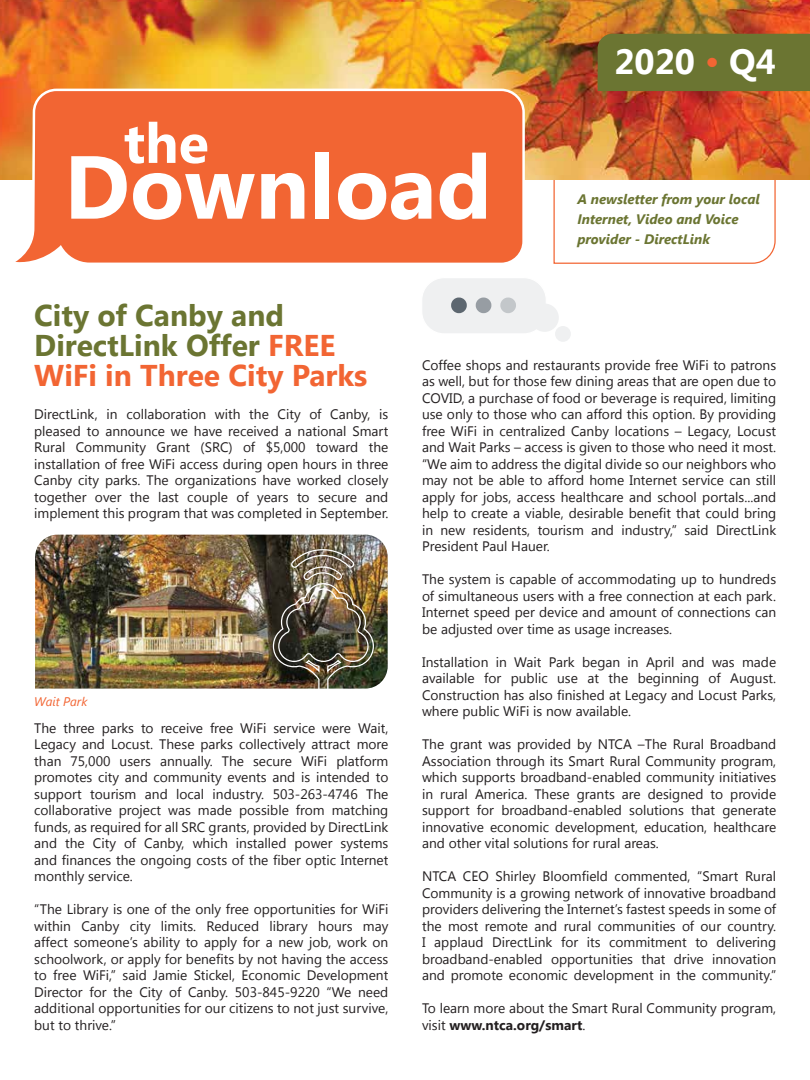
<style>
.page{position:relative;width:810px;height:1080px;background:#fff}
.page>*{position:absolute;margin:0;border:0;box-sizing:border-box;transform-origin:0 0}
.t1{font:700 89.25px "Segoe UI";color:#fff}
.t2{font:700 55.62px "Segoe UI";color:#fff}
.t3{font:700 35px "Segoe UI";color:#fff}
.t4{font:700 30px/30px "Segoe UI";color:#6b7532}
.t5{font:13.75px/16.5px "Segoe UI";color:#231f20;text-align:justify}
.t6{font:italic 700 13.75px/20px "Segoe UI";color:#6b7532}
.t7{font:italic 12.5px "Segoe UI";color:#f26533}
.s1{color:#f26533}
.s2{font-weight:700}
</style>
<div class="page">
<svg style="left:553px;top:179px;width:223px;height:85px"></svg>
<img style="left:0;top:0;width:810px;height:179px">
<div style="left:598px;top:34px;width:212px;height:57px;background:#6b7532"></div>
<svg style="left:9px;top:87px;width:517px;height:176px"></svg>
<div style="left:422px;top:278px;width:124px;height:56px;background:#eff0f1;border-radius:23px"></div>
<div style="left:421px;top:277px;width:126px;height:58px;border:1px solid #fff;border-radius:23px"></div>
<div style="left:531px;top:304px;width:28px;height:28px;background:#eff0f1;border-radius:50%"></div>
<div style="left:555px;top:326px;width:16px;height:16px;background:#eff0f1;border-radius:50%"></div>
<svg style="left:451px;top:298px;width:16px;height:15px"></svg>
<svg style="left:476px;top:298px;width:15px;height:15px"></svg>
<svg style="left:500px;top:298px;width:16px;height:15px"></svg>
<img style="left:35px;top:535px;width:353px;height:154px">
<img style="left:272px;top:548px;width:103px;height:141px">
<h2 class="t2" style="left:124px;top:104px;width:87px">the</h2>
<h1 class="t1" style="left:64px;top:123px;width:429px">Download</h1>
<h3 class="t3" style="left:615px;top:37px;width:163px">2020 <span class="s1">•</span> Q4</h3>
<p class="t6" style="left:577px;top:188px;width:184px">A newsletter from your local<br>Internet, Video and Voice provider - DirectLink</p>
<h3 class="t4" style="left:34px;top:299px;width:335px">City of Canby and<br>DirectLink Offer <span class="s1">FREE<br>WiFi in Three City Parks</span></h3>
<p class="t5" style="left:34px;top:405px;width:356px">DirectLink, in collaboration with the City of Canby, is pleased to announce we have received a national Smart Rural Community Grant (SRC) of $5,000 toward the installation of free WiFi access during open hours in three Canby city parks. The organizations have worked closely together over the last couple of years to secure and implement this program that was completed in September.</p>
<p class="t7" style="left:34px;top:692px;width:55px">Wait Park</p>
<p class="t5" style="left:34px;top:719px;width:356px">The three parks to receive free WiFi service were Wait, Legacy and Locust. These parks collectively attract more than 75,000 users annually. The secure WiFi platform promotes city and community events and is intended to support tourism and local industry. 503-263-4746 The collaborative project was made possible from matching funds, as required for all SRC grants, provided by DirectLink and the City of Canby, which installed power systems and finances the ongoing costs of the fiber optic Internet monthly service.</p>
<p class="t5" style="left:34px;top:900px;width:356px">“The Library is one of the only free opportunities for WiFi within Canby city limits. Reduced library hours may affect someone’s ability to apply for a new job, work on schoolwork, or apply for benefits by not having the access to free WiFi,” said Jamie Stickel, Economic Development Director for the City of Canby. 503-845-9220 “We need additional opportunities for our citizens to not just survive, but to thrive.”</p>
<p class="t5" style="left:422px;top:356px;width:356px">Coffee shops and restaurants provide free WiFi to patrons as well, but for those few dining areas that are open due to COVID, a purchase of food or beverage is required, limiting use only to those who can afford this option. By providing free WiFi in centralized Canby locations – Legacy, Locust and Wait Parks – access is given to those who need it most. “We aim to address the digital divide so our neighbors who may not be able to afford home Internet service can still apply for jobs, access healthcare and school portals...and help to create a viable, desirable benefit that could bring in new residents, tourism and industry,” said DirectLink President Paul Hauer.</p>
<p class="t5" style="left:422px;top:570px;width:356px">The system is capable of accommodating up to hundreds of simultaneous users with a free connection at each park.<br>Internet speed per device and amount of connections can be adjusted over time as usage increases.</p>
<p class="t5" style="left:422px;top:653px;width:356px">Installation in Wait Park began in April and was made available for public use at the beginning of August.<br>Construction has also finished at Legacy and Locust Parks, where public WiFi is now available.</p>
<p class="t5" style="left:422px;top:735px;width:356px">The grant was provided by NTCA –The Rural Broadband Association through its Smart Rural Community program, which supports broadband-enabled community initiatives in rural America. These grants are designed to provide support for broadband-enabled solutions that generate innovative economic development, education, healthcare and other vital solutions for rural areas.</p>
<p class="t5" style="left:422px;top:867px;width:356px">NTCA CEO Shirley Bloomfield commented, “Smart Rural Community is a growing network of innovative broadband providers delivering the Internet’s fastest speeds in some of the most remote and rural communities of our country.<br>I applaud DirectLink for its commitment to delivering broadband-enabled opportunities that drive innovation and promote economic development in the community.”</p>
<p class="t5" style="left:422px;top:999px;width:356px">To learn more about the Smart Rural Community program, visit <span class="s2">www.ntca.org/smart</span>.</p>
</div>
